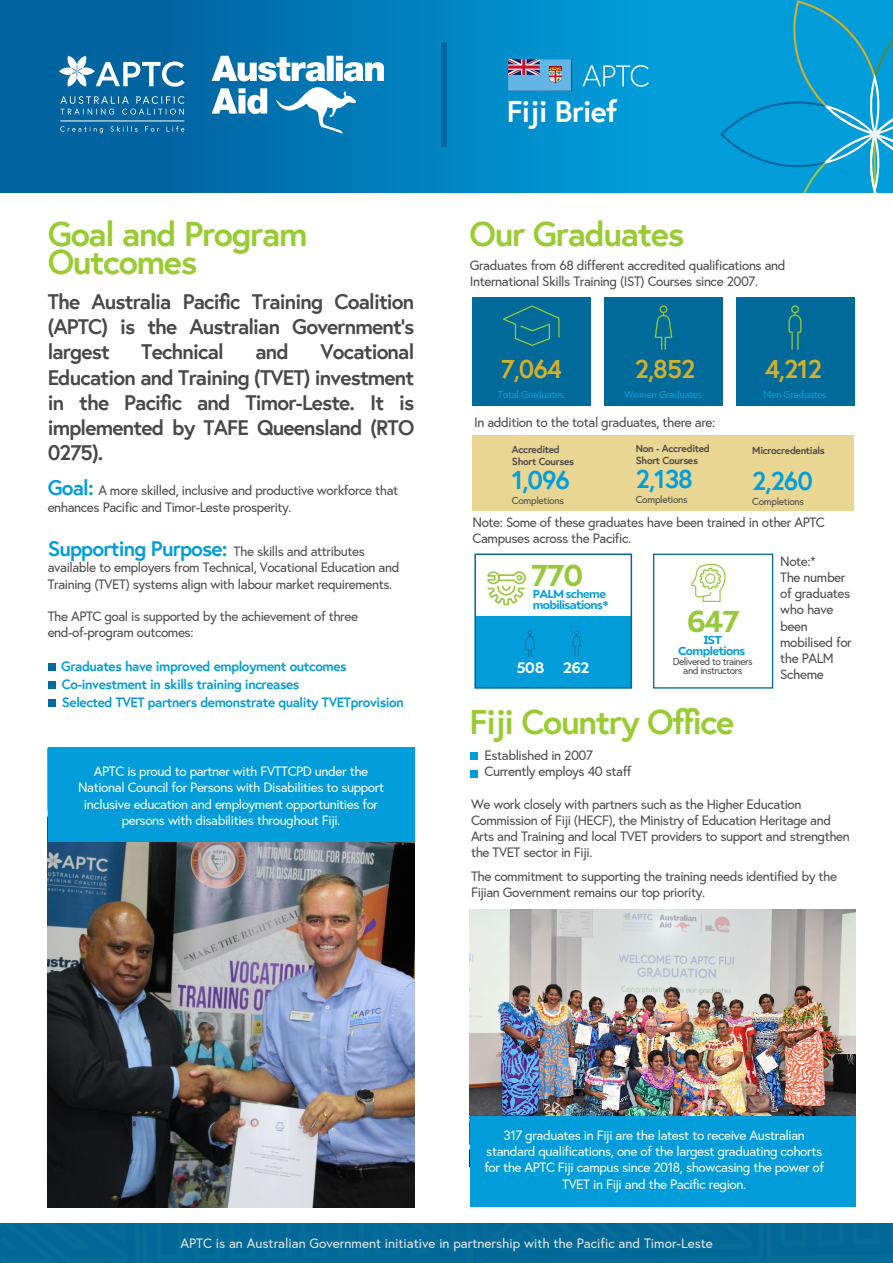
<style>
.page{position:relative;width:893px;height:1263px;background:#fff}
.page>*{position:absolute;margin:0;border:0;box-sizing:border-box;transform-origin:0 0}
.t1{font:700 34.2px/28.5px "Europa";letter-spacing:-.04em;color:#9c3}
.t2{font:700 30.15px "Ariana Pro";letter-spacing:-.05em;color:#96c93d}
.t3{font:700 30px "Europa";letter-spacing:-.02em;color:#fff}
.t4{font:700 25.65px "Europa";letter-spacing:-.04em;color:#d2b02a}
.t5{font:700 25.65px "Europa";letter-spacing:-.04em;color:#009edb}
.t6{font:700 21px/25.2px "Europa";letter-spacing:-.04em;color:#48484a;text-align:justify}
.t7{font:700 15.15px "Ariana Pro";letter-spacing:-.04em;color:#fff}
.t8{font:13.5px/16.2px "Europa";letter-spacing:-.03em;color:#48484a}
.t9{font:13.5px/16.2px "Europa";letter-spacing:-.03em;color:#fff;text-align:center}
.t10{font:700 13.5px/18px "Europa";letter-spacing:-.03em;color:#009dda}
.t11{font:13.5px "Europa";color:#e9eaeb}
.t12{font:700 11.55px/10.6px "Ariana Pro";letter-spacing:-.05em;color:#009dda}
.t13{font:700 10.05px/12.1px "Europa";letter-spacing:-.03em;color:#48484a}
.t14{font:10.05px "Europa";letter-spacing:-.03em;color:#069edb}
.t15{font:10.05px "Europa";letter-spacing:-.03em;color:#48484a}
.t16{font:10.05px/9px "Europa";letter-spacing:-.05em;color:#48484a;text-align:center}
.s1{font-weight:700;font-size:21px;color:#009dda}
</style>
<div class="page">
<img style="left:48px;top:841px;width:366px;height:367px">
<div style="left:48px;top:747px;width:366px;height:94px;background:#009dda"></div>
<svg style="left:0;top:0;width:720px;height:193px;background:#007ebb"></svg>
<div style="left:0;top:1223px;width:893px;height:40px;background:#006998"></div>
<svg style="left:720px;top:0;width:173px;height:193px;background:#0c9fd6"></svg>
<svg style="left:60px;top:96px;width:124px;height:19px;background:#257aae"></svg>
<hr style="left:60px;top:121px;width:124px;height:1px;background:#fff">
<svg style="left:60px;top:126px;width:124px;height:7px"></svg>
<svg style="left:59px;top:56px;width:126px;height:31px"></svg>
<svg style="left:212px;top:56px;width:172px;height:77px"></svg>
<svg style="left:582px;top:65px;width:67px;height:22px"></svg>
<svg style="left:508px;top:59px;width:63px;height:32px;background:#7999bf"></svg>
<div style="left:441px;top:43px;width:6px;height:104px;background:#0066a1"></div>
<div style="left:472px;top:297px;width:119px;height:109px;background:#006a9a"></div>
<svg style="left:503px;top:305px;width:57px;height:41px"></svg>
<div style="left:736px;top:297px;width:118px;height:109px;background:#006a9a"></div>
<svg style="left:789px;top:305px;width:12px;height:45px"></svg>
<div style="left:604px;top:297px;width:119px;height:109px;background:#006a9a"></div>
<svg style="left:655px;top:305px;width:17px;height:45px"></svg>
<div style="left:473px;top:435px;width:381px;height:75px;background:#e8d692"></div>
<div style="left:48px;top:663px;width:7px;height:8px;background:#006a9a"></div>
<div style="left:48px;top:681px;width:7px;height:8px;background:#006a9a"></div>
<div style="left:48px;top:699px;width:7px;height:8px;background:#006a9a"></div>
<div style="left:470px;top:752px;width:8px;height:7px;background:#009dda"></div>
<div style="left:470px;top:770px;width:8px;height:8px;background:#009dda"></div>
<div style="left:475px;top:616px;width:156px;height:72px;background:#009dda"></div>
<svg style="left:573px;top:630px;width:7px;height:27px"></svg>
<svg style="left:525px;top:630px;width:10px;height:27px"></svg>
<div style="left:474px;top:553px;width:158px;height:136px;border:1px solid #006998"></div>
<svg style="left:487px;top:571px;width:39px;height:34px"></svg>
<div style="left:653px;top:554px;width:120px;height:134px;border:1px solid #006998"></div>
<svg style="left:691px;top:564px;width:35px;height:38px"></svg>
<img style="left:470px;top:909px;width:386px;height:207px">
<div style="left:470px;top:1116px;width:386px;height:90px;background:#009dda"></div>
<h3 class="t3" style="left:507px;top:91px;width:112px">Fiji Brief</h3>
<h1 class="t1" style="left:48px;top:218px;width:261px">Goal and Program<br>Outcomes</h1>
<h1 class="t1" style="left:470px;top:218px;width:216px">Our Graduates</h1>
<p class="t8" style="left:470px;top:257px;width:317px">Graduates from 68 different accredited qualifications and<br>International Skills Training (IST) Courses since 2007.</p>
<h3 class="t6" style="left:48px;top:288px;width:368px">The Australia Pacific Training Coalition (APTC) is the Australian Government's largest</h3>
<h3 class="t6" style="left:48px;top:339px;width:368px;text-indent:273px">Vocational Education and Training (TVET) investment in the Pacific and Timor-Leste. It is implemented by TAFE Queensland (RTO 0275).</h3>
<h3 class="t6" style="left:141px;top:339px;width:84px">Technical</h3>
<h3 class="t6" style="left:255px;top:339px;width:35px">and</h3>
<p class="t8" style="left:48px;top:482px;width:352px"><span class="s1">Goal:</span> A more skilled, inclusive and productive workforce that enhances Pacific and Timor-Leste prosperity.</p>
<p class="t8" style="left:48px;top:543px;width:353px"><span class="s1">Supporting Purpose:</span> The skills and attributes available to employers from Technical, Vocational Education and<br>Training (TVET) systems align with labour market requirements.</p>
<p class="t8" style="left:48px;top:608px;width:312px">The APTC goal is supported by the achievement of three end-of-program outcomes:</p>
<p class="t10" style="left:61px;top:657px;width:344px">Graduates have improved employment outcomes<br>Co-investment in skills training increases<br>Selected TVET partners demonstrate quality TVETprovision</p>
<p class="t9" style="left:78px;top:763px;width:307px">APTC is proud to partner with FVTTCPD under the National Council for Persons with Disabilities to support inclusive education and employment opportunities for persons with disabilities throughout Fiji.</p>
<h3 class="t4" style="left:501px;top:352px;width:62px">7,064</h3>
<p class="t14" style="left:498px;top:388px;width:68px">Total Graduates</p>
<h3 class="t4" style="left:635px;top:352px;width:62px">2,852</h3>
<p class="t14" style="left:625px;top:388px;width:79px">Women Graduates</p>
<p class="t8" style="left:474px;top:414px;width:243px">In addition to the total graduates, there are:</p>
<p class="t13" style="left:512px;top:443px;width:64px">Accredited<br>Short Courses</p>
<h3 class="t5" style="left:512px;top:462px;width:60px">1,096</h3>
<p class="t15" style="left:512px;top:494px;width:53px">Completions</p>
<p class="t13" style="left:636px;top:442px;width:75px">Non - Accredited<br>Short Courses</p>
<h3 class="t5" style="left:636px;top:461px;width:59px">2,138</h3>
<p class="t15" style="left:636px;top:493px;width:53px">Completions</p>
<h3 class="t4" style="left:765px;top:352px;width:59px">4,212</h3>
<p class="t14" style="left:763px;top:388px;width:65px">Men Graduates</p>
<p class="t13" style="left:752px;top:444px;width:74px">Microcredentials</p>
<h3 class="t5" style="left:752px;top:464px;width:62px">2,260</h3>
<p class="t15" style="left:752px;top:495px;width:53px">Completions</p>
<p class="t8" style="left:472px;top:514px;width:354px">Note: Some of these graduates have been trained in other APTC<br>Campuses across the Pacific.</p>
<h2 class="t2" style="left:531px;top:554px;width:54px">770</h2>
<p class="t12" style="left:533px;top:588px;width:77px">PALM scheme mobilisations*</p>
<p class="t7" style="left:517px;top:657px;width:74px">508 262</p>
<h2 class="t2" style="left:687px;top:600px;width:55px">647</h2>
<p class="t12" style="left:678px;top:634px;width:69px;text-align:center">IST<br>Completions</p>
<p class="t16" style="left:673px;top:657px;width:81px">Delivered to trainers and instructors</p>
<h1 class="t1" style="left:470px;top:707px;width:266px">Fiji Country Office</h1>
<p class="t8" style="left:780px;top:553px;width:73px">Note:*<br>The number of graduates who have been mobilised for the PALM<br>Scheme</p>
<p class="t8" style="left:484px;top:747px;width:149px">Established in 2007<br>Currently employs 40 staff</p>
<p class="t8" style="left:471px;top:796px;width:380px">We work closely with partners such as the Higher Education Commission of Fiji (HECF), the Ministry of Education Heritage and Arts and Training and local TVET providers to support and strengthen the TVET sector in Fiji.</p>
<p class="t8" style="left:471px;top:868px;width:368px">The commitment to supporting the training needs identified by the<br>Fijian Government remains our top priority.</p>
<p class="t9" style="left:484px;top:1127px;width:341px">317 graduates in Fiji are the latest to receive Australian standard qualifications, one of the largest graduating cohorts for the APTC Fiji campus since 2018, showcasing the power of TVET in Fiji and the Pacific region.</p>
<p class="t11" style="left:180px;top:1235px;width:534px">APTC is an Australian Government initiative in partnership with the Pacific and Timor-Leste</p>
</div>
